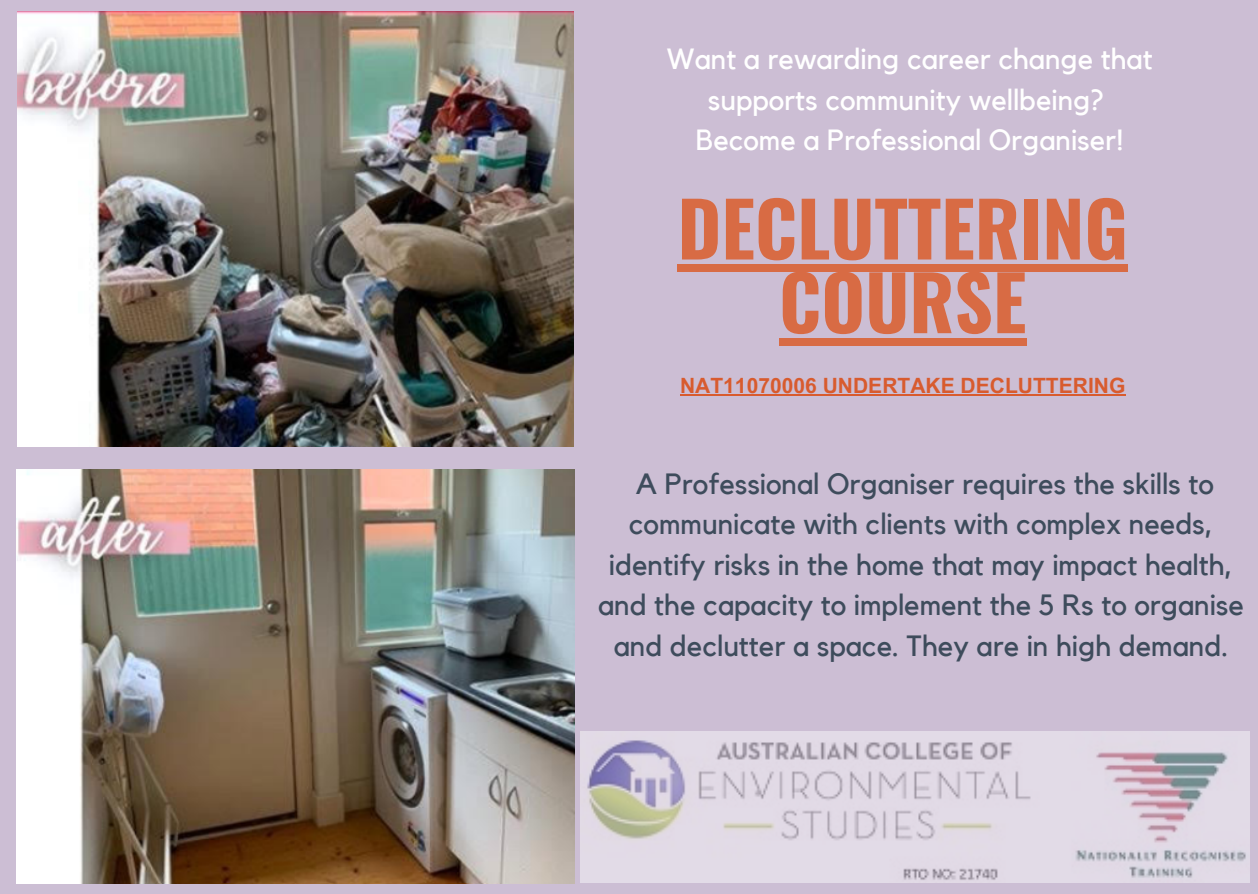
<style>
.page{position:relative;width:1258px;height:894px;background:#fff}
.page>*{position:absolute;margin:0;border:0;box-sizing:border-box;transform-origin:0 0}
.t1{font:700 75px/73.5px "Oswald";color:#d86b44;text-align:center}
.t2{font:29.1px/40.5px "Kollektif";color:#3e4c5c;text-align:center}
.t3{font:29.1px/40.5px "Kollektif";color:#fff;text-align:center}
.t4{font:700 21px "Arial MT Pro";color:#d85b2e}
</style>
<div class="page">
<div style="left:0;top:0;width:1258px;height:893px;background:#ccbed4"></div>
<img style="left:581px;top:731px;width:668px;height:151px">
<img style="left:16px;top:469px;width:558px;height:414px">
<img style="left:18px;top:12px;width:555px;height:434px">
<div style="left:677px;top:265px;width:451px;height:7px;background:#d86b44"></div>
<div style="left:779px;top:338px;width:247px;height:7px;background:#d86b44"></div>
<hr style="left:680px;top:394px;width:445px;height:2px;background:#d85b2e">
<h2 class="t3" style="left:667px;top:40px;width:487px">Want a rewarding career change that supports community wellbeing?<br>Become a Professional Organiser!</h2>
<h1 class="t1" style="left:677px;top:189px;width:452px">DECLUTTERING<br>COURSE</h1>
<p class="t4" style="left:680px;top:377px;width:447px">NAT11070006 UNDERTAKE DECLUTTERING</p>
<p class="t2" style="left:598px;top:464px;width:647px">A Professional Organiser requires the skills to communicate with clients with complex needs, identify risks in the home that may impact health, and the capacity to implement the 5 Rs to organise and declutter a space. They are in high demand.</p>
</div>
